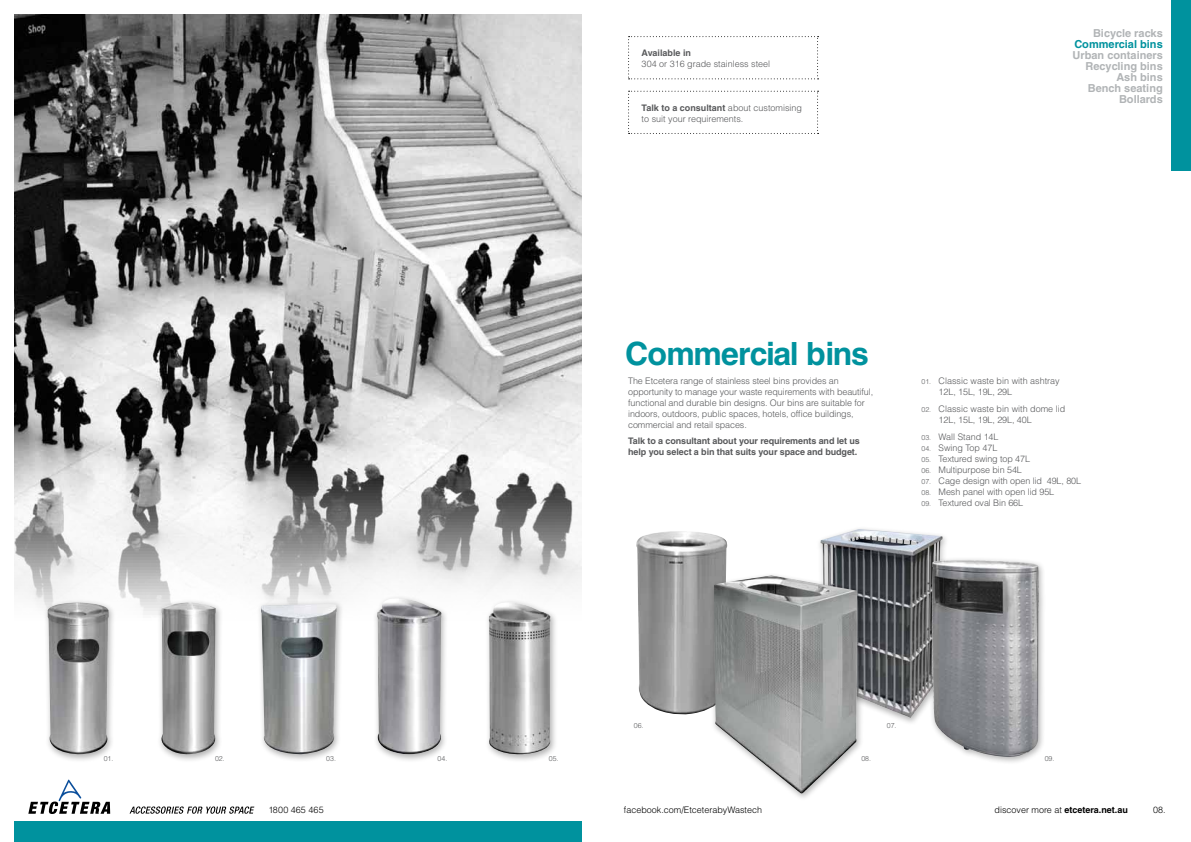
<style>
.page{position:relative;width:1191px;height:842px;background:#fff}
.page>*{position:absolute;margin:0;border:0;box-sizing:border-box;transform-origin:0 0}
.t1{font:700 32px "Helvetica";letter-spacing:-.035em;color:#00929e}
.t2{font:700 11px/11px "Helvetica";color:#b1b4b6;text-align:right}
.t3{font:700 11px "Helvetica";color:#00929e}
.t4{font:300 9px/11px "Helvetica";letter-spacing:-.01em;color:#58595b}
.t5{font:700 9px/11px "Helvetica";letter-spacing:-.01em;color:#58595b}
.t6{font:300 9px "Helvetica";color:#000}
.t7{font:700 9px "Helvetica";color:#000}
.t8{font:300 9px "Helvetica";letter-spacing:.02em;color:#000}
.t9{font:300 7px "Helvetica";color:#58595b}
.s1{font-weight:700}
.s2{font-size:7px}
.s3{font-weight:300}
</style>
<div class="page">
<img style="left:636px;top:531px;width:91px;height:184px">
<img style="left:14px;top:14px;width:567px;height:800px">
<div style="left:43px;top:599px;width:73px;height:164px;background:#000;opacity:.3"></div>
<img style="left:47px;top:602px;width:62px;height:152px">
<div style="left:157px;top:599px;width:66px;height:164px;background:#000;opacity:.3"></div>
<img style="left:159px;top:602px;width:57px;height:153px">
<div style="left:372px;top:595px;width:77px;height:168px;background:#000;opacity:.3"></div>
<img style="left:377px;top:598px;width:65px;height:156px">
<div style="left:256px;top:600px;width:88px;height:163px;background:#000;opacity:.3"></div>
<img style="left:261px;top:604px;width:76px;height:151px">
<div style="left:484px;top:599px;width:74px;height:164px;background:#000;opacity:.3"></div>
<img style="left:489px;top:602px;width:61px;height:153px">
<div style="left:14px;top:821px;width:567px;height:21px;background:#00929e"></div>
<svg style="left:28px;top:780px;width:82px;height:34px"></svg>
<svg style="left:130px;top:806px;width:124px;height:8px"></svg>
<div style="left:1171px;top:0;width:20px;height:170px;background:#00929e"></div>
<div style="left:816px;top:525px;width:134px;height:201px;background:#000;opacity:.3"></div>
<img style="left:820px;top:529px;width:122px;height:189px">
<div style="left:709px;top:572px;width:155px;height:230px;background:#000;opacity:.3"></div>
<img style="left:714px;top:575px;width:143px;height:219px">
<div style="left:927px;top:556px;width:119px;height:210px;background:#000;opacity:.3"></div>
<img style="left:931px;top:560px;width:108px;height:197px">
<svg style="left:628px;top:36px;width:190px;height:43px"></svg>
<svg style="left:628px;top:91px;width:190px;height:43px"></svg>
<p class="t5" style="left:641px;top:47px;width:51px">Available in</p>
<p class="t4" style="left:641px;top:58px;width:130px">304 or 316 grade stainless steel</p>
<p class="t4" style="left:641px;top:102px;width:162px"><span class="s1">Talk to a consultant</span> about customising to suit your requirements.</p>
<p class="t2" style="left:1093px;top:27px;width:71px">Bicycle racks</p>
<p class="t3" style="left:1074px;top:37px;width:90px">Commercial bins</p>
<p class="t2" style="left:1072px;top:49px;width:92px">Urban containers<br>Recycling bins<br>Ash bins<br>Bench seating<br>Bollards</p>
<h1 class="t1" style="left:625px;top:334px;width:245px">Commercial bins</h1>
<p class="t4" style="left:628px;top:375px;width:247px">The Etcetera range of stainless steel bins provides an opportunity to manage your waste requirements with beautiful, functional and durable bin designs. Our bins are suitable for indoors, outdoors, public spaces, hotels, office buildings, commercial and retail spaces.</p>
<p class="t5" style="left:628px;top:435px;width:233px">Talk to a consultant about your requirements and let us help you select a bin that suits your space and budget.</p>
<p class="t4" style="left:938px;top:375px;width:123px;text-indent:-17px"><span class="s2">01.</span> Classic waste bin with ashtray<br>12L, 15L, 19L, 29L</p>
<p class="t4" style="left:938px;top:403px;width:128px;text-indent:-17px"><span class="s2">02.</span> Classic waste bin with dome lid<br>12L, 15L, 19L, 29L, 40L</p>
<p class="t4" style="left:921px;top:431px;width:78px"><span class="s2">03.</span> Wall Stand 14L</p>
<p class="t4" style="left:921px;top:442px;width:77px"><span class="s2">04.</span> Swing Top 47L</p>
<p class="t4" style="left:921px;top:453px;width:110px"><span class="s2">05.</span> Textured swing top 47L</p>
<p class="t4" style="left:921px;top:464px;width:102px"><span class="s2">06.</span> Multipurpose bin 54L</p>
<p class="t4" style="left:921px;top:475px;width:161px"><span class="s2">07.</span> Cage design with open lid 49L, 80L</p>
<p class="t4" style="left:921px;top:486px;width:134px"><span class="s2">08.</span> Mesh panel with open lid 95L</p>
<p class="t4" style="left:921px;top:497px;width:103px"><span class="s2">09.</span> Textured oval Bin 66L</p>
<p class="t9" style="left:104px;top:754px;width:11px">01.</p>
<p class="t9" style="left:215px;top:754px;width:11px">02.</p>
<p class="t9" style="left:326px;top:754px;width:11px">03.</p>
<p class="t9" style="left:437px;top:754px;width:11px">04.</p>
<p class="t9" style="left:549px;top:754px;width:11px">05.</p>
<p class="t8" style="left:268px;top:804px;width:57px">1800 465 465</p>
<p class="t9" style="left:634px;top:721px;width:11px">06.</p>
<p class="t9" style="left:886px;top:721px;width:11px">07.</p>
<p class="t6" style="left:624px;top:804px;width:140px">facebook.com/EtceterabyWastech</p>
<p class="t9" style="left:861px;top:754px;width:11px">08.</p>
<p class="t9" style="left:1044px;top:754px;width:11px">09.</p>
<p class="t7" style="left:994px;top:805px;width:135px"><span class="s3">discover more at</span> etcetera.net.au</p>
<p class="t6" style="left:1153px;top:805px;width:14px">08.</p>
</div>
